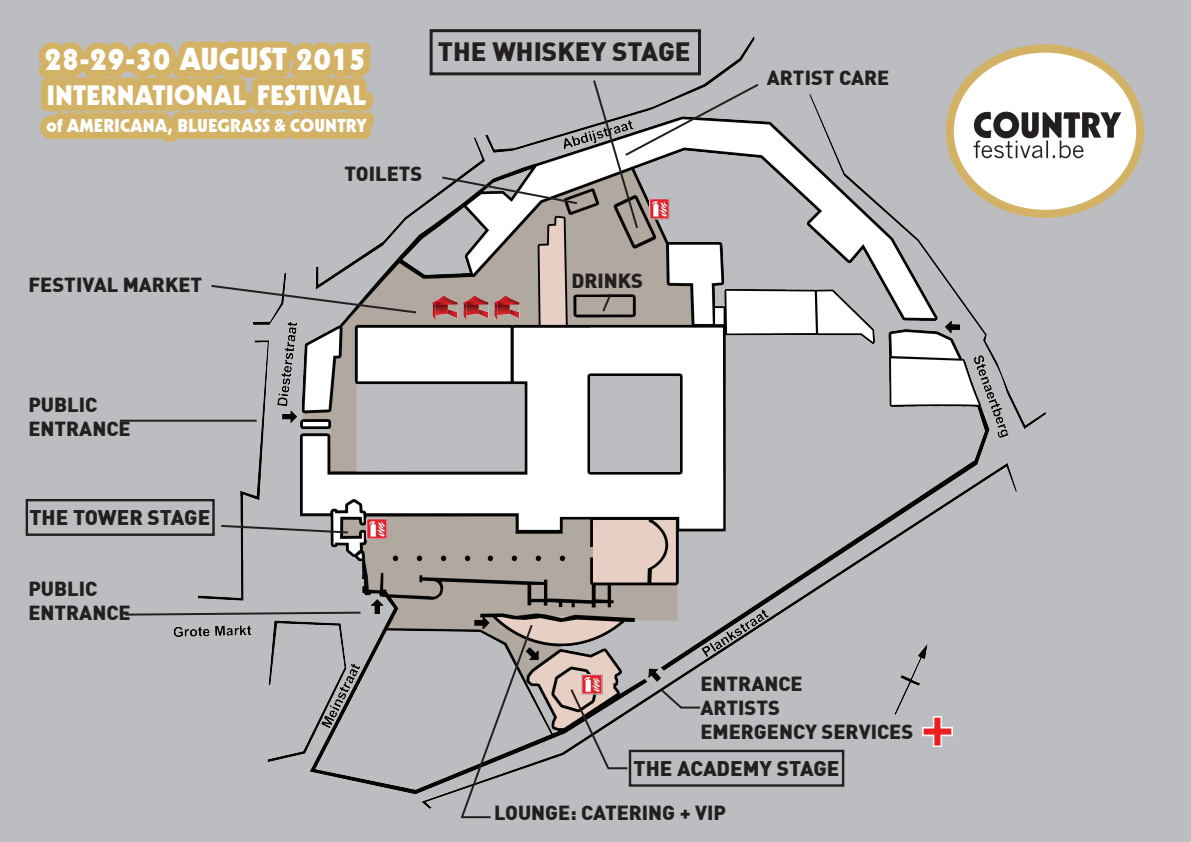
<style>
.page{position:relative;width:1191px;height:842px;background:#fff}
.page>*{position:absolute;margin:0;border:0;box-sizing:border-box;transform-origin:0 0}
.t1{font:30.9px "Geometric 231 BT Heavy C";color:#fff}
.t2{font:27.3px "Geometric 231 BT Heavy C";color:#fff}
.t3{font:900 26px "DIN";color:#231f20}
.t4{font:900 20.8px "DIN";color:#231f20}
.t5{font:900 20px "DIN";color:#231f20}
.t6{font:18.2px "Geometric 231 BT Heavy C";color:#fff}
</style>
<div class="page">
<img style="left:0;top:0;width:1191px;height:842px">
<div style="left:946px;top:44px;width:198px;height:174px;background:#dbaf47;opacity:.75"></div>
<img style="left:952px;top:51px;width:185px;height:160px">
<svg style="left:591px;top:78px;width:169px;height:152px"></svg>
<svg style="left:440px;top:175px;width:139px;height:31px"></svg>
<svg style="left:209px;top:284px;width:209px;height:31px;background:#a9a8a8"></svg>
<div style="left:26px;top:499px;width:189px;height:37px;border:2px solid #231f20"></div>
<div style="left:629px;top:750px;width:215px;height:37px;border:2px solid #231f20"></div>
<hr style="left:120px;top:420px;width:137px;height:2px;background:#231f20">
<svg style="left:219px;top:524px;width:131px;height:10px"></svg>
<svg style="left:123px;top:611px;width:239px;height:6px"></svg>
<svg style="left:459px;top:623px;width:75px;height:196px;background:#abaaac"></svg>
<svg style="left:569px;top:687px;width:58px;height:84px;background:#a29e9f"></svg>
<svg style="left:658px;top:687px;width:26px;height:23px"></svg>
<hr style="left:680px;top:706px;width:20px;height:2px;background:#231f20">
<svg style="left:600px;top:291px;width:13px;height:23px"></svg>
<img style="left:423px;top:295px;width:105px;height:26px">
<img style="left:649px;top:199px;width:20px;height:20px">
<img style="left:366px;top:519px;width:21px;height:20px">
<img style="left:582px;top:674px;width:20px;height:21px">
<hr style="left:461px;top:816px;width:29px;height:2px;background:#231f20">
<img style="left:922px;top:716px;width:30px;height:30px">
<div style="left:429px;top:29px;width:272px;height:46px;border:3px solid #231f20"></div>
<div style="left:39px;top:41px;width:332px;height:37px;background:#dbaf47;opacity:.75"></div>
<div style="left:40px;top:112px;width:334px;height:30px;background:#dbaf47;opacity:.75"></div>
<div style="left:41px;top:78px;width:332px;height:34px;background:#d3b265"></div>
<p class="t1" style="left:44px;top:40px;width:323px">28-29-30 AUGUST 2015</p>
<p class="t2" style="left:46px;top:78px;width:322px">INTERNATIONAL FESTIVAL</p>
<p class="t6" style="left:46px;top:115px;width:322px">of AMERICANA, BLUEGRASS &amp; COUNTRY</p>
<p class="t5" style="left:345px;top:161px;width:79px">TOILETS</p>
<p class="t3" style="left:438px;top:34px;width:254px">THE WHISKEY STAGE</p>
<p class="t5" style="left:28px;top:271px;width:175px">FESTIVAL MARKET</p>
<p class="t5" style="left:571px;top:267px;width:73px">DRINKS</p>
<p class="t5" style="left:767px;top:64px;width:124px">ARTIST CARE</p>
<p class="t5" style="left:28px;top:391px;width:70px">PUBLIC</p>
<p class="t5" style="left:28px;top:415px;width:104px">ENTRANCE</p>
<p class="t4" style="left:29px;top:504px;width:182px">THE TOWER STAGE</p>
<p class="t5" style="left:28px;top:575px;width:70px">PUBLIC</p>
<p class="t5" style="left:28px;top:599px;width:104px">ENTRANCE</p>
<p class="t5" style="left:700px;top:670px;width:104px">ENTRANCE</p>
<p class="t5" style="left:700px;top:694px;width:81px">ARTISTS</p>
<p class="t5" style="left:700px;top:718px;width:214px">EMERGENCY SERVICES</p>
<p class="t4" style="left:633px;top:754px;width:207px">THE ACADEMY STAGE</p>
<p class="t5" style="left:494px;top:799px;width:233px">LOUNGE: CATERING + VIP</p>
</div>
